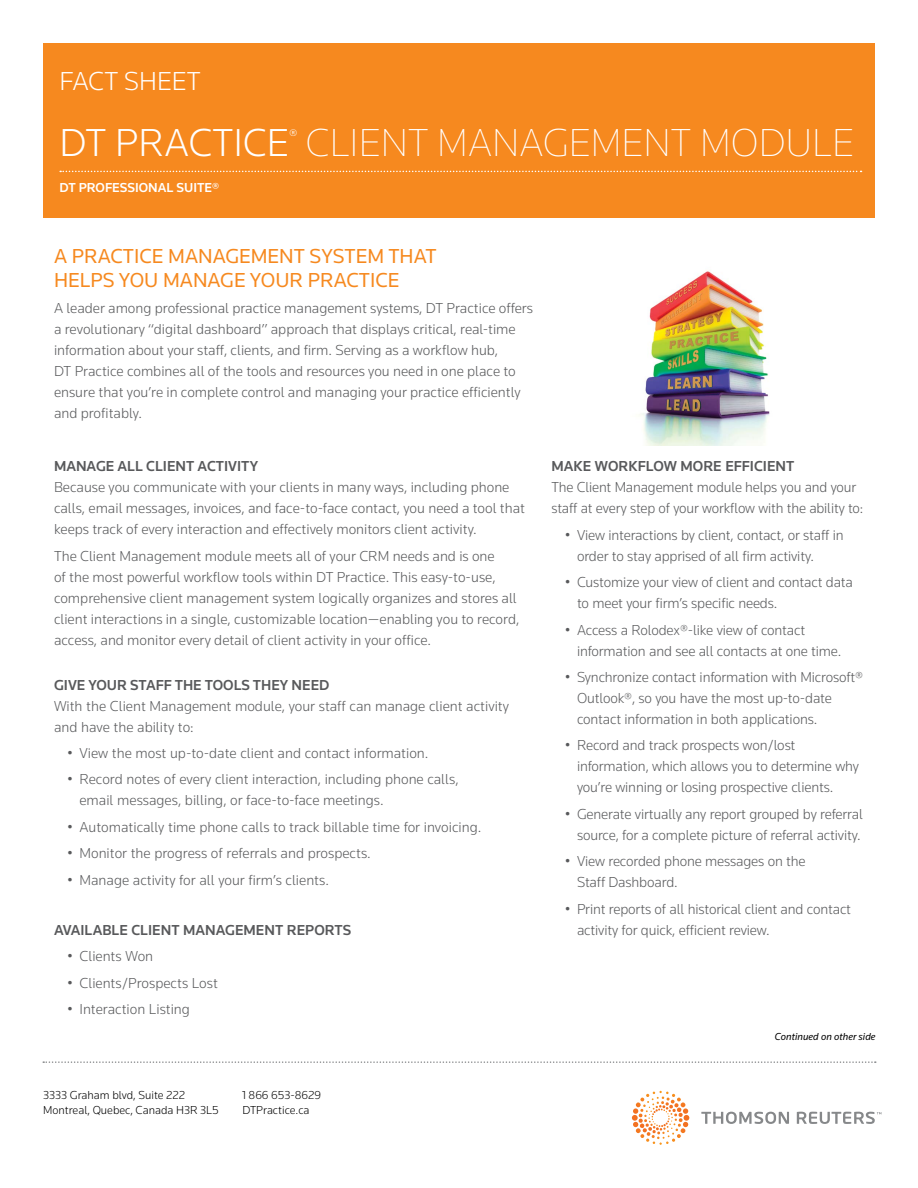
<style>
.page{position:relative;width:918px;height:1188px;background:#fff}
.page>*{position:absolute;margin:0;border:0;box-sizing:border-box;transform-origin:0 0}
.t1{font:200 40.5px "Knowledge";color:#fff}
.t2{font:300 27px "Knowledge";color:#fff}
.t3{font:21px/24px "Knowledge";color:#f6891f}
.t4{font:300 15.75px "Knowledge";color:#fff}
.t5{font:300 15px/21px "Knowledge";color:#58595b}
.t6{font:500 15px "Knowledge";color:#58595b}
.t7{font:500 13.5px "Knowledge";color:#fff}
.t8{font:300 12px "Knowledge";color:#000}
.t9{font:italic 10.5px "Knowledge";color:#000}
.s1{font-weight:300}
</style>
<div class="page">
<div style="left:43px;top:43px;width:832px;height:175px;background:#f6891f"></div>
<svg style="left:60px;top:171px;width:802px;height:1px"></svg>
<svg style="left:701px;top:1112px;width:180px;height:12px"></svg>
<svg style="left:632px;top:1091px;width:57px;height:51px"></svg>
<svg style="left:43px;top:1061px;width:833px;height:2px"></svg>
<img style="left:642px;top:271px;width:128px;height:175px">
<h2 class="t2" style="left:59px;top:64px;width:143px">FACT SHEET</h2>
<h1 class="t1" style="left:59px;top:118px;width:796px"><span class="s1">DT PRACTICE</span> CLIENT MANAGEMENT MODULE</h1>
<p class="t4" style="left:289px;top:125px;width:10px">®</p>
<p class="t7" style="left:59px;top:179px;width:161px">DT PROFESSIONAL SUITE®</p>
<h3 class="t3" style="left:54px;top:244px;width:384px">A PRACTICE MANAGEMENT SYSTEM THAT<br>HELPS YOU MANAGE YOUR PRACTICE</h3>
<p class="t5" style="left:54px;top:298px;width:481px">A leader among professional practice management systems, DT Practice offers a revolutionary “digital dashboard” approach that displays critical, real-time information about your staff, clients, and firm. Serving as a workflow hub,<br>DT Practice combines all of the tools and resources you need in one place to ensure that you’re in complete control and managing your practice efficiently and profitably.</p>
<p class="t6" style="left:54px;top:457px;width:206px">MANAGE ALL CLIENT ACTIVITY</p>
<p class="t5" style="left:54px;top:476px;width:473px">Because you communicate with your clients in many ways, including phone calls, email messages, invoices, and face-to-face contact, you need a tool that keeps track of every interaction and effectively monitors client activity.</p>
<p class="t5" style="left:54px;top:545px;width:467px">The Client Management module meets all of your CRM needs and is one<br>of the most powerful workflow tools within DT Practice. This easy-to-use, comprehensive client management system logically organizes and stores all client interactions in a single, customizable location—enabling you to record, access, and monitor every detail of client activity in your office.</p>
<p class="t6" style="left:54px;top:675px;width:277px">GIVE YOUR STAFF THE TOOLS THEY NEED</p>
<p class="t5" style="left:54px;top:695px;width:457px">With the Client Management module, your staff can manage client activity and have the ability to:</p>
<p class="t5" style="left:68px;top:742px;width:363px">• View the most up-to-date client and contact information.</p>
<p class="t5" style="left:80px;top:769px;width:381px;text-indent:-12px">• Record notes of every client interaction, including phone calls, email messages, billing, or face-to-face meetings.</p>
<p class="t5" style="left:68px;top:816px;width:415px">• Automatically time phone calls to track billable time for invoicing.</p>
<p class="t5" style="left:68px;top:842px;width:305px">• Monitor the progress of referrals and prospects.</p>
<p class="t5" style="left:68px;top:869px;width:263px">• Manage activity for all your firm’s clients.</p>
<p class="t6" style="left:54px;top:921px;width:299px">AVAILABLE CLIENT MANAGEMENT REPORTS</p>
<p class="t5" style="left:68px;top:946px;width:87px">• Clients Won</p>
<p class="t5" style="left:68px;top:972px;width:152px">• Clients/Prospects Lost</p>
<p class="t5" style="left:68px;top:998px;width:124px">• Interaction Listing</p>
<p class="t6" style="left:552px;top:457px;width:244px">MAKE WORKFLOW MORE EFFICIENT</p>
<p class="t5" style="left:552px;top:477px;width:313px">The Client Management module helps you and your staff at every step of your workflow with the ability to:</p>
<p class="t5" style="left:577px;top:524px;width:268px;text-indent:-12px">• View interactions by client, contact, or staff in order to stay apprised of all firm activity.</p>
<p class="t5" style="left:577px;top:571px;width:277px;text-indent:-12px">• Customize your view of client and contact data to meet your firm’s specific needs.</p>
<p class="t5" style="left:577px;top:619px;width:266px;text-indent:-12px">• Access a Rolodex®-like view of contact information and see all contacts at one time.</p>
<p class="t5" style="left:577px;top:666px;width:288px;text-indent:-12px">• Synchronize contact information with Microsoft®<br>Outlook®, so you have the most up-to-date contact information in both applications.</p>
<p class="t5" style="left:577px;top:735px;width:284px;text-indent:-12px">• Record and track prospects won/lost information, which allows you to determine why you’re winning or losing prospective clients.</p>
<p class="t5" style="left:565px;top:803px;width:299px;text-align:right">• Generate virtually any report grouped by referral source, for a complete picture of referral activity.</p>
<p class="t5" style="left:577px;top:850px;width:230px;text-indent:-12px">• View recorded phone messages on the<br>Staff Dashboard.</p>
<p class="t5" style="left:577px;top:898px;width:276px;text-indent:-12px">• Print reports of all historical client and contact activity for quick, efficient review.</p>
<p class="t9" style="left:775px;top:1030px;width:102px">Continued on other side</p>
<p class="t8" style="left:43px;top:1088px;width:144px">3333 Graham blvd, Suite 222</p>
<p class="t8" style="left:242px;top:1088px;width:81px">1 866 653-8629</p>
<p class="t8" style="left:43px;top:1103px;width:177px">Montreal, Quebec, Canada H3R 3L5</p>
<p class="t8" style="left:242px;top:1103px;width:69px">DTPractice.ca</p>
</div>
